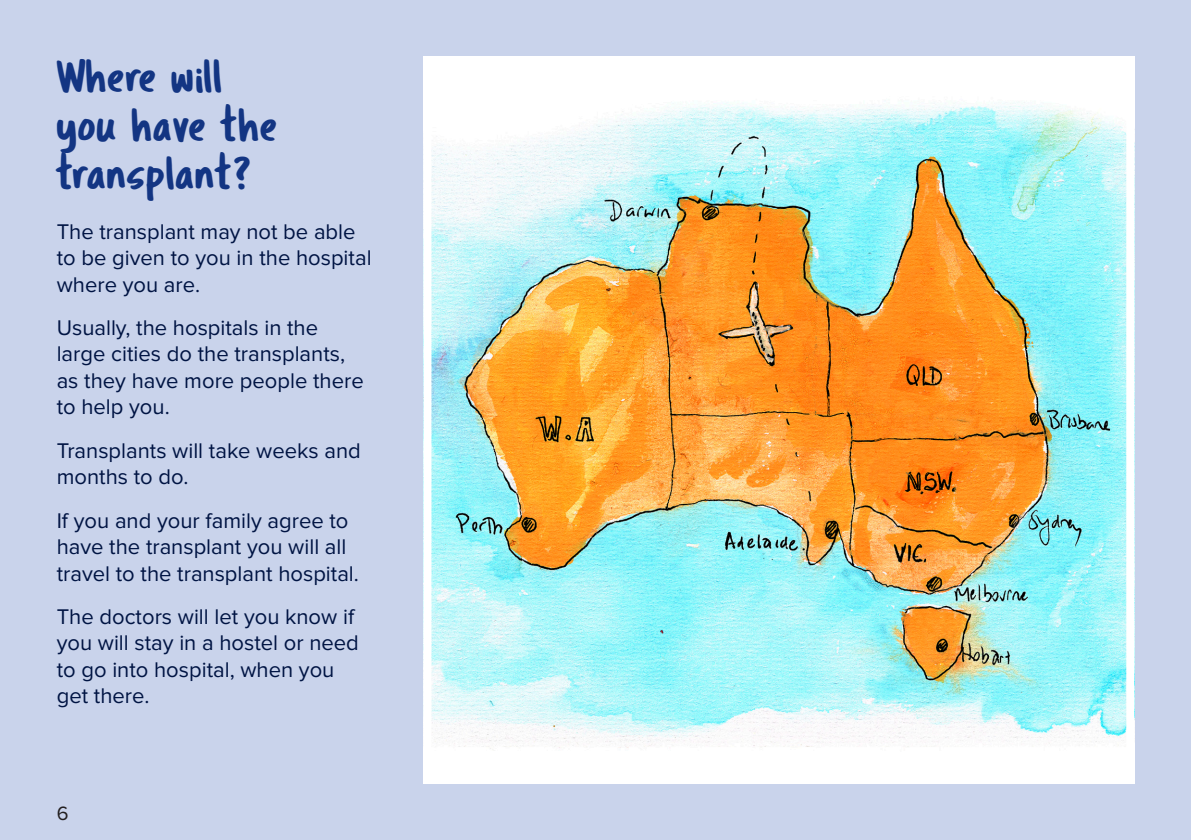
<style>
.page{position:relative;width:1191px;height:840px;background:#fff}
.page>*{position:absolute;margin:0;border:0;box-sizing:border-box;transform-origin:0 0}
.Internal_Page_Headin{font:48px/48px "Tragic Marker";color:#133583}
.Body_copy__Regular{font:22px/26.4px "Proxima Nova";color:#001443}
.t1{font:20px "Proxima Nova";color:#231f20}
</style>
<div class="page">
<div style="left:0;top:0;width:1191px;height:839px;background:#c9d3eb"></div>
<img style="left:432px;top:66px;width:693px;height:707px">
<div style="left:423px;top:57px;width:711px;height:725px;border:8px solid #fff"></div>
<p class="Internal_Page_Headin" style="left:57px;top:52px;width:223px">Where will you have the transplant?</p>
<p class="Body_copy__Regular" style="left:57px;top:218px;width:316px">The transplant may not be able to be given to you in the hospital where you are.</p>
<p class="Body_copy__Regular" style="left:57px;top:314px;width:309px">Usually, the hospitals in the large cities do the transplants, as they have more people there to help you.</p>
<p class="Body_copy__Regular" style="left:57px;top:437px;width:306px">Transplants will take weeks and months to do.</p>
<p class="Body_copy__Regular" style="left:57px;top:507px;width:304px">If you and your family agree to have the transplant you will all travel to the transplant hospital.</p>
<p class="Body_copy__Regular" style="left:57px;top:603px;width:304px">The doctors will let you know if you will stay in a hostel or need to go into hospital, when you get there.</p>
<p class="t1" style="left:57px;top:800px;width:13px">6</p>
</div>
